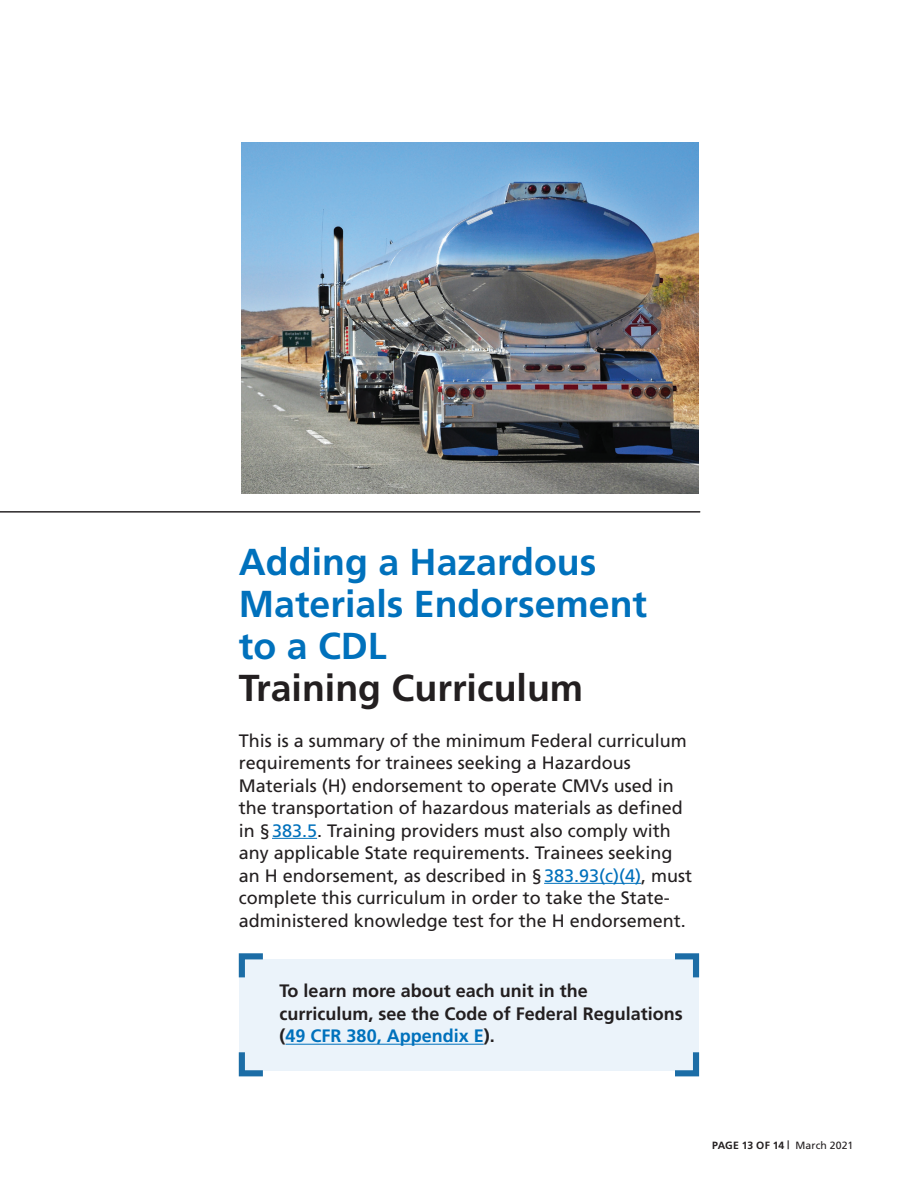
<style>
.page{position:relative;width:918px;height:1188px;background:#fff}
.page>*{position:absolute;margin:0;border:0;box-sizing:border-box;transform-origin:0 0}
.t1{font:700 37.5px/42px "Frutiger";color:#0071bc}
.t2{font:18px/22.5px "Frutiger";color:#231f20}
.t3{font:700 18px/22.5px "Frutiger";color:#231f20}
.t4{font:700 10.5px "Frutiger";letter-spacing:-.005em;color:#231f20}
.s1{color:#231f20}
.s2{color:#0071bc}
.s3{font-size:8.85px}
.s4{font-weight:400}
</style>
<div class="page">
<hr style="left:0;top:512px;width:700px;height:1px;background:#231f20">
<img style="left:242px;top:143px;width:456px;height:351px">
<hr style="left:272px;top:838px;width:45px;height:1px;background:#0071bc">
<hr style="left:544px;top:883px;width:97px;height:1px;background:#0071bc">
<div style="left:239px;top:959px;width:459px;height:111px;background:#ebf3fa"></div>
<svg style="left:238px;top:953px;width:25px;height:25px"></svg>
<svg style="left:238px;top:1052px;width:31px;height:25px"></svg>
<svg style="left:669px;top:1046px;width:31px;height:31px"></svg>
<svg style="left:675px;top:953px;width:25px;height:31px"></svg>
<hr style="left:286px;top:1044px;width:198px;height:1px;background:#0071bc">
<h2 class="t1" style="left:239px;top:541px;width:410px">Adding a Hazardous<br>Materials Endorsement to a CDL<br><span class="s1">Training Curriculum</span></h2>
<p class="t2" style="left:239px;top:729px;width:455px">This is a summary of the minimum Federal curriculum requirements for trainees seeking a Hazardous Materials (H) endorsement to operate CMVs used in the transportation of hazardous materials as defined in § <span class="s2">383.5</span>. Training providers must also comply with any applicable State requirements. Trainees seeking an H endorsement, as described in § <span class="s2">383.93(c)(4)</span>, must complete this curriculum in order to take the State&shy;administered knowledge test for the H endorsement.</p>
<p class="t3" style="left:280px;top:980px;width:405px">To learn more about each unit in the curriculum, see the Code of Federal Regulations (<span class="s2">49 CFR 380, Appendix E</span>).</p>
<p class="t4" style="left:712px;top:1139px;width:143px">PAGE 13 OF 14 <span class="s3">|</span> <span class="s4">March 2021</span></p>
</div>
